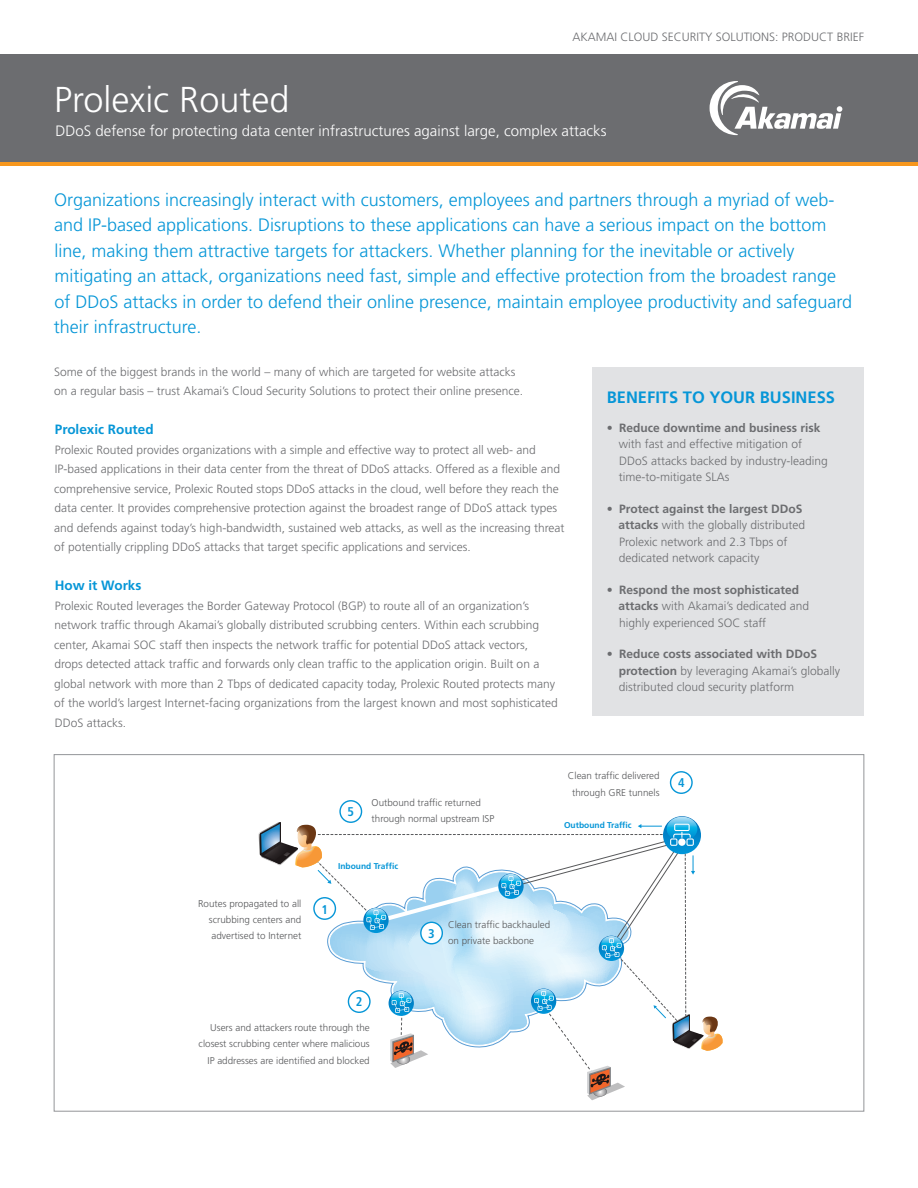
<style>
.page{position:relative;width:918px;height:1188px;background:#fff}
.page>*{position:absolute;margin:0;border:0;box-sizing:border-box;transform-origin:0 0}
.body_copy_white{font:300 36px "Frutiger";color:#fff}
.Intro_Paragraph{font:300 18px/25.5px "Frutiger";color:#0696d7}
.Benefits_Header{font:700 16.5px "Frutiger";color:#0696d7}
.body_copy_white-2{font:300 15px "Frutiger LT Std";color:#fff}
.Section_Header{font:700 13.5px "Frutiger";color:#0696d7}
.t1{font:700 condensed 12.6px "Frutiger";color:#0696d7}
.body_copy{font:300 12px/19.5px "Frutiger";color:#6c6d70}
.Hybrid_WAN_Solutions{font:300 12px "Frutiger";color:#6c6d70}
.t2{font:300 9.9px/16.4px "Frutiger";color:#57585a}
.t3{font:700 8.4px "Frutiger";color:#0696d7}
.s1{font-weight:700}
</style>
<div class="page">
<div style="left:0;top:54px;width:918px;height:108px;background:#6c6d70"></div>
<div style="left:592px;top:367px;width:272px;height:349px;background:#e1e2e4"></div>
<hr style="left:0;top:162px;width:918px;height:3px;background:#f7971d">
<div style="left:339px;top:800px;width:23px;height:23px;border:1px solid #0696d7;border-radius:50%"></div>
<div style="left:670px;top:771px;width:23px;height:23px;border:1px solid #0696d7;border-radius:50%"></div>
<svg style="left:259px;top:817px;width:464px;height:283px"></svg>
<svg style="left:710px;top:81px;width:132px;height:54px"></svg>
<p class="Hybrid_WAN_Solutions" style="left:573px;top:30px;width:293px">AKAMAI CLOUD SECURITY SOLUTIONS: PRODUCT BRIEF</p>
<p class="body_copy_white" style="left:54px;top:79px;width:237px">Prolexic Routed</p>
<p class="body_copy_white-2" style="left:56px;top:123px;width:553px">DDoS defense for protecting data center infrastructures against large, complex attacks</p>
<p class="Intro_Paragraph" style="left:54px;top:187px;width:800px">Organizations increasingly interact with customers, employees and partners through a myriad of web&shy;and IP-based applications. Disruptions to these applications can have a serious impact on the bottom line, making them attractive targets for attackers. Whether planning for the inevitable or actively mitigating an attack, organizations need fast, simple and effective protection from the broadest range of DDoS attacks in order to defend their online presence, maintain employee productivity and safeguard their infrastructure.</p>
<p class="body_copy" style="left:54px;top:362px;width:470px">Some of the biggest brands in the world – many of which are targeted for website attacks on a regular basis – trust Akamai’s Cloud Security Solutions to protect their online presence.</p>
<p class="Section_Header" style="left:55px;top:421px;width:100px">Prolexic Routed</p>
<p class="body_copy" style="left:54px;top:440px;width:512px">Prolexic Routed provides organizations with a simple and effective way to protect all web- and IP-based applications in their data center from the threat of DDoS attacks. Offered as a flexible and comprehensive service, Prolexic Routed stops DDoS attacks in the cloud, well before they reach the data center. It provides comprehensive protection against the broadest range of DDoS attack types and defends against today’s high-bandwidth, sustained web attacks, as well as the increasing threat of potentially crippling DDoS attacks that target specific applications and services.</p>
<p class="Section_Header" style="left:55px;top:577px;width:88px">How it Works</p>
<p class="body_copy" style="left:54px;top:596px;width:505px">Prolexic Routed leverages the Border Gateway Protocol (BGP) to route all of an organization’s network traffic through Akamai’s globally distributed scrubbing centers. Within each scrubbing center, Akamai SOC staff then inspects the network traffic for potential DDoS attack vectors, drops detected attack traffic and forwards only clean traffic to the application origin. Built on a global network with more than 2 Tbps of dedicated capacity today, Prolexic Routed protects many of the world’s largest Internet-facing organizations from the largest known and most sophisticated DDoS attacks.</p>
<p class="Benefits_Header" style="left:607px;top:388px;width:230px">BENEFITS TO YOUR BUSINESS</p>
<p class="body_copy" style="left:619px;top:420px;width:211px;line-height:16.5px;text-indent:-12px"><span class="s1">• Reduce downtime and business risk </span>with fast and effective mitigation of DDoS attacks backed by industry-leading time-to-mitigate SLAs</p>
<p class="body_copy" style="left:619px;top:501px;width:188px;line-height:16.5px;text-indent:-12px"><span class="s1">• Protect against the largest DDoS attacks</span> with the globally distributed Prolexic network and 2.3 Tbps of dedicated network capacity</p>
<p class="body_copy" style="left:619px;top:582px;width:192px;line-height:16.5px;text-indent:-12px"><span class="s1">• Respond the most sophisticated attacks</span> with Akamai’s dedicated and highly experienced SOC staff</p>
<p class="body_copy" style="left:619px;top:646px;width:223px;line-height:16.5px;text-indent:-12px"><span class="s1">• Reduce costs associated with DDoS protection</span> by leveraging Akamai’s globally distributed cloud security platform</p>
<p class="t2" style="left:209px;top:895px;width:94px;text-align:justify;text-indent:-11px">Routes propagated to all scrubbing centers and advertised to Internet</p>
<p class="t1" style="left:348px;top:804px;width:8px">5</p>
<p class="t2" style="left:372px;top:795px;width:124px">Outbound traffic returned through normal upstream ISP</p>
<p class="t3" style="left:338px;top:861px;width:62px">Inbound Traffic</p>
<p class="t1" style="left:321px;top:902px;width:8px">1</p>
<p class="t1" style="left:428px;top:926px;width:8px">3</p>
<p class="t2" style="left:448px;top:916px;width:104px">Clean traffic backhauled on private backbone</p>
<p class="t2" style="left:568px;top:768px;width:93px;text-align:center">Clean traffic delivered through GRE tunnels</p>
<p class="t3" style="left:564px;top:820px;width:69px">Outbound Traffic</p>
<p class="t1" style="left:678px;top:775px;width:8px">4</p>
<p class="t1" style="left:356px;top:994px;width:8px">2</p>
<p class="t2" style="left:199px;top:1020px;width:173px;text-align:right">Users and attackers route through the closest scrubbing center where malicious<br>IP addresses are identified and blocked</p>
</div>
